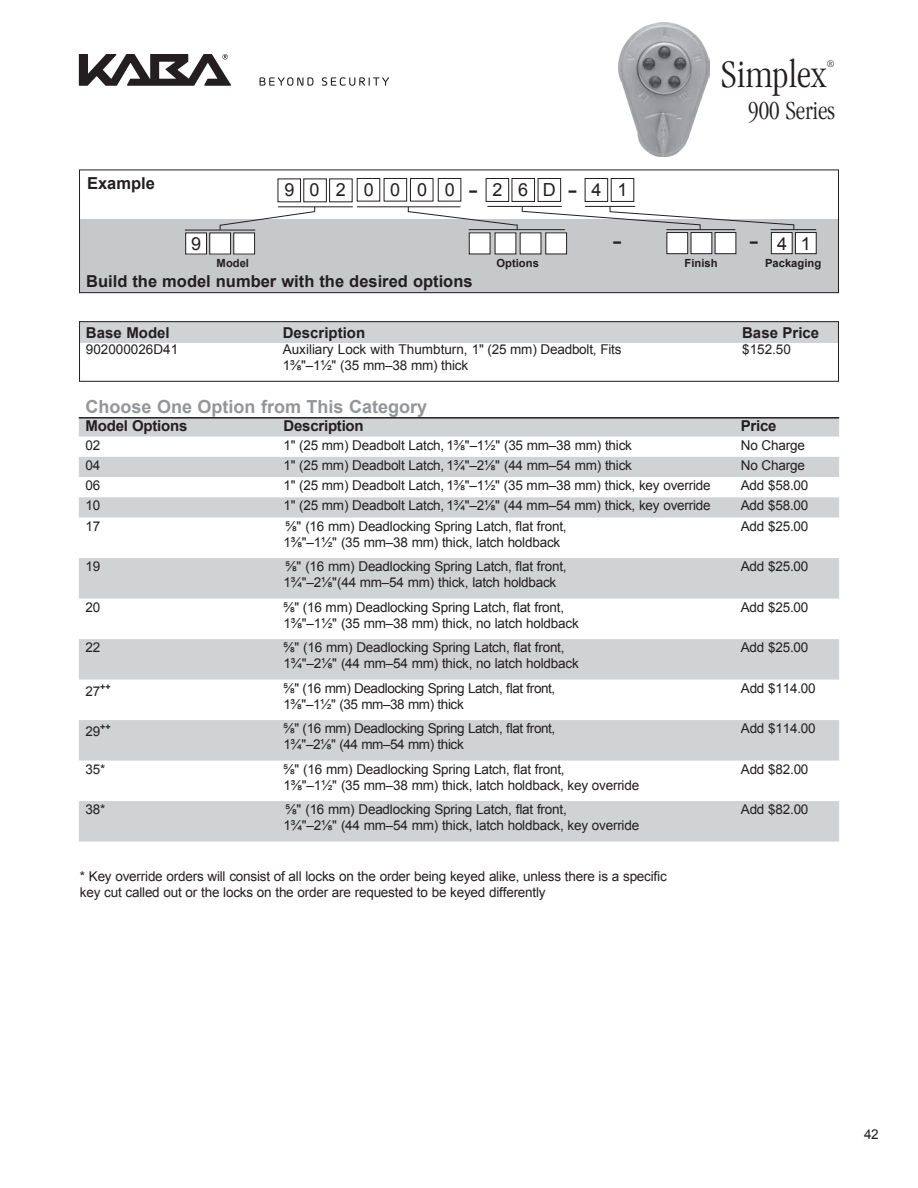
<style>
.page{position:relative;width:918px;height:1188px;background:#fff}
.page>*{position:absolute;margin:0;border:0;box-sizing:border-box;transform-origin:0 0}
.t1{font:300 condensed 40.5px "Garamond";color:#231f20}
.t2{font:28.65px "Arial";color:#231f20}
.t3{font:300 condensed 27px "Garamond";color:#231f20}
.t4{font:700 18px "Arial";color:#939598}
.t5{font:18px "Arial";letter-spacing:.895em;color:#231f20}
.t6{font:700 16.5px "Arial";color:#231f20}
.t7{font:700 15px "Arial";letter-spacing:-.01em;color:#231f20}
.t8{font:13.5px/16.2px "Arial";letter-spacing:-.015em;color:#231f20}
.t9{font:700 11.25px "Arial";color:#231f20}
.t10{font:300 condensed 10.5px "Garamond";color:#231f20}
.s1{font-size:28.65px}
</style>
<div class="page">
<svg style="left:79px;top:54px;width:152px;height:32px"></svg>
<svg style="left:260px;top:77px;width:129px;height:9px"></svg>
<div style="left:80px;top:219px;width:759px;height:74px;background:#c7c8ca"></div>
<div style="left:79px;top:170px;width:760px;height:123px;border:1px solid #231f20"></div>
<div style="left:186px;top:233px;width:21px;height:21px;background:#fff"></div>
<div style="left:185px;top:233px;width:22px;height:21px;border:1px solid #231f20"></div>
<div style="left:210px;top:233px;width:21px;height:21px;background:#fff"></div>
<div style="left:209px;top:233px;width:22px;height:21px;border:1px solid #231f20"></div>
<div style="left:234px;top:233px;width:21px;height:21px;background:#fff"></div>
<div style="left:233px;top:233px;width:22px;height:21px;border:1px solid #231f20"></div>
<div style="left:771px;top:233px;width:21px;height:21px;background:#fff"></div>
<div style="left:771px;top:232px;width:22px;height:22px;border:1px solid #231f20"></div>
<div style="left:795px;top:233px;width:21px;height:21px;background:#fff"></div>
<div style="left:795px;top:232px;width:22px;height:22px;border:1px solid #231f20"></div>
<div style="left:691px;top:233px;width:21px;height:21px;background:#fff"></div>
<div style="left:691px;top:232px;width:21px;height:22px;border:1px solid #231f20"></div>
<div style="left:715px;top:233px;width:21px;height:21px;background:#fff"></div>
<div style="left:715px;top:232px;width:21px;height:22px;border:1px solid #231f20"></div>
<hr style="left:185px;top:230px;width:70px;height:1px;background:#231f20">
<hr style="left:771px;top:229px;width:45px;height:1px;background:#231f20">
<hr style="left:278px;top:206px;width:75px;height:1px;background:#231f20">
<hr style="left:357px;top:206px;width:103px;height:1px;background:#231f20">
<svg style="left:219px;top:207px;width:96px;height:23px"></svg>
<svg style="left:407px;top:206px;width:388px;height:24px"></svg>
<div style="left:546px;top:233px;width:21px;height:21px;background:#fff"></div>
<div style="left:545px;top:232px;width:22px;height:22px;border:1px solid #231f20"></div>
<div style="left:520px;top:233px;width:21px;height:21px;background:#fff"></div>
<div style="left:495px;top:233px;width:21px;height:21px;background:#fff"></div>
<div style="left:469px;top:233px;width:21px;height:21px;background:#fff"></div>
<div style="left:667px;top:233px;width:21px;height:21px;background:#fff"></div>
<div style="left:666px;top:232px;width:22px;height:22px;border:1px solid #231f20"></div>
<div style="left:303px;top:178px;width:24px;height:24px;border:1px solid #231f20"></div>
<div style="left:585px;top:178px;width:23px;height:24px;border:1px solid #231f20"></div>
<div style="left:611px;top:178px;width:23px;height:24px;border:1px solid #231f20"></div>
<div style="left:384px;top:178px;width:23px;height:24px;border:1px solid #231f20"></div>
<div style="left:438px;top:178px;width:23px;height:24px;border:1px solid #231f20"></div>
<div style="left:410px;top:178px;width:24px;height:24px;border:1px solid #231f20"></div>
<div style="left:538px;top:178px;width:23px;height:24px;border:1px solid #231f20"></div>
<div style="left:512px;top:178px;width:23px;height:24px;border:1px solid #231f20"></div>
<div style="left:486px;top:178px;width:23px;height:24px;border:1px solid #231f20"></div>
<div style="left:80px;top:321px;width:759px;height:22px;background:#d1d2d4"></div>
<div style="left:79px;top:321px;width:760px;height:61px;border:1px solid #231f20"></div>
<svg style="left:79px;top:419px;width:760px;height:423px;fill:#d1d2d4"></svg>
<hr style="left:79px;top:417px;width:760px;height:2px;background:#231f20">
<img style="left:619px;top:22px;width:91px;height:135px">
<p class="t6" style="left:87px;top:172px;width:69px">Example</p>
<h3 class="t5" style="left:285px;top:178px;width:344px">902 0000<span class="s1">-</span>26D<span class="s1">-</span>41</h3>
<h1 class="t1" style="left:721px;top:52px;width:107px">Simplex</h1>
<p class="t10" style="left:827px;top:58px;width:10px">®</p>
<h3 class="t3" style="left:748px;top:96px;width:88px">900 Series</h3>
<h3 class="t5" style="left:191px;top:231px;width:12px">9</h3>
<h3 class="t5" style="left:777px;top:232px;width:35px">4 1</h3>
<p class="t9" style="left:685px;top:255px;width:35px">Finish</p>
<h2 class="t2" style="left:612px;top:222px;width:11px">-</h2>
<h2 class="t2" style="left:749px;top:222px;width:11px">-</h2>
<p class="t9" style="left:217px;top:256px;width:34px">Model</p>
<p class="t9" style="left:497px;top:255px;width:44px">Options</p>
<p class="t9" style="left:765px;top:256px;width:58px">Packaging</p>
<p class="t6" style="left:86px;top:271px;width:388px">Build the model number with the desired options</p>
<p class="t7" style="left:86px;top:323px;width:85px">Base Model</p>
<p class="t7" style="left:283px;top:323px;width:84px">Description</p>
<p class="t7" style="left:742px;top:323px;width:79px">Base Price</p>
<p class="t8" style="left:86px;top:342px;width:94px">902000026D41</p>
<p class="t8" style="left:283px;top:342px;width:340px">Auxiliary Lock with Thumbturn, 1" (25 mm) Deadbolt, Fits</p>
<p class="t8" style="left:742px;top:342px;width:50px">$152.50</p>
<p class="t8" style="left:283px;top:358px;width:187px">1⅜"–1½" (35 mm–38 mm) thick</p>
<h3 class="t4" style="left:86px;top:395px;width:343px">Choose One Option from This Category</h3>
<p class="t7" style="left:86px;top:416px;width:103px">Model Options</p>
<p class="t7" style="left:284px;top:416px;width:82px">Description</p>
<p class="t7" style="left:741px;top:416px;width:37px">Price</p>
<p class="t8" style="left:86px;top:437px;width:16px">02</p>
<p class="t8" style="left:284px;top:437px;width:350px">1" (25 mm) Deadbolt Latch, 1⅜"–1½" (35 mm–38 mm) thick</p>
<p class="t8" style="left:741px;top:437px;width:66px">No Charge</p>
<p class="t8" style="left:86px;top:457px;width:16px">04</p>
<p class="t8" style="left:283px;top:457px;width:350px">1" (25 mm) Deadbolt Latch, 1¾"–2⅛" (44 mm–54 mm) thick</p>
<p class="t8" style="left:741px;top:457px;width:66px">No Charge</p>
<p class="t8" style="left:86px;top:477px;width:16px">06</p>
<p class="t8" style="left:283px;top:477px;width:429px">1" (25 mm) Deadbolt Latch, 1⅜"–1½" (35 mm–38 mm) thick, key override</p>
<p class="t8" style="left:741px;top:477px;width:69px">Add $58.00</p>
<p class="t8" style="left:86px;top:498px;width:16px">10</p>
<p class="t8" style="left:283px;top:498px;width:429px">1" (25 mm) Deadbolt Latch, 1¾"–2⅛" (44 mm–54 mm) thick, key override</p>
<p class="t8" style="left:741px;top:498px;width:69px">Add $58.00</p>
<p class="t8" style="left:86px;top:518px;width:16px">17</p>
<p class="t8" style="left:283px;top:518px;width:285px">⅝" (16 mm) Deadlocking Spring Latch, flat front,<br>1⅜"–1½" (35 mm–38 mm) thick, latch holdback</p>
<p class="t8" style="left:741px;top:518px;width:69px">Add $25.00</p>
<p class="t8" style="left:86px;top:558px;width:16px">19</p>
<p class="t8" style="left:283px;top:558px;width:285px">⅝" (16 mm) Deadlocking Spring Latch, flat front,<br>1¾"–2⅛"(44 mm–54 mm) thick, latch holdback</p>
<p class="t8" style="left:741px;top:558px;width:69px">Add $25.00</p>
<p class="t8" style="left:86px;top:599px;width:16px">20</p>
<p class="t8" style="left:283px;top:599px;width:297px">⅝" (16 mm) Deadlocking Spring Latch, flat front,<br>1⅜"–1½" (35 mm–38 mm) thick, no latch holdback</p>
<p class="t8" style="left:741px;top:599px;width:69px">Add $25.00</p>
<p class="t8" style="left:86px;top:639px;width:16px">22</p>
<p class="t8" style="left:283px;top:639px;width:297px">⅝" (16 mm) Deadlocking Spring Latch, flat front,<br>1¾"–2⅛" (44 mm–54 mm) thick, no latch holdback</p>
<p class="t8" style="left:741px;top:639px;width:69px">Add $25.00</p>
<p class="t8" style="left:86px;top:683px;width:27px">27<sup>++</sup></p>
<p class="t8" style="left:283px;top:680px;width:273px">⅝" (16 mm) Deadlocking Spring Latch, flat front,<br>1⅜"–1½" (35 mm–38 mm) thick</p>
<p class="t8" style="left:741px;top:680px;width:76px">Add $114.00</p>
<p class="t8" style="left:86px;top:724px;width:27px">29<sup>++</sup></p>
<p class="t8" style="left:283px;top:720px;width:273px">⅝" (16 mm) Deadlocking Spring Latch, flat front,<br>1¾"–2⅛" (44 mm–54 mm) thick</p>
<p class="t8" style="left:741px;top:720px;width:76px">Add $114.00</p>
<p class="t8" style="left:86px;top:761px;width:21px">35*</p>
<p class="t8" style="left:283px;top:761px;width:357px">⅝" (16 mm) Deadlocking Spring Latch, flat front,<br>1⅜"–1½" (35 mm–38 mm) thick, latch holdback, key override</p>
<p class="t8" style="left:741px;top:761px;width:69px">Add $82.00</p>
<p class="t8" style="left:86px;top:801px;width:21px">38*</p>
<p class="t8" style="left:283px;top:801px;width:357px">⅝" (16 mm) Deadlocking Spring Latch, flat front,<br>1¾"–2⅛" (44 mm–54 mm) thick, latch holdback, key override</p>
<p class="t8" style="left:741px;top:801px;width:69px">Add $82.00</p>
<p class="t8" style="left:80px;top:868px;width:589px">* Key override orders will consist of all locks on the order being keyed alike, unless there is a specific key cut called out or the locks on the order are requested to be keyed differently</p>
<p class="t8" style="left:864px;top:1127px;width:16px">42</p>
</div>
